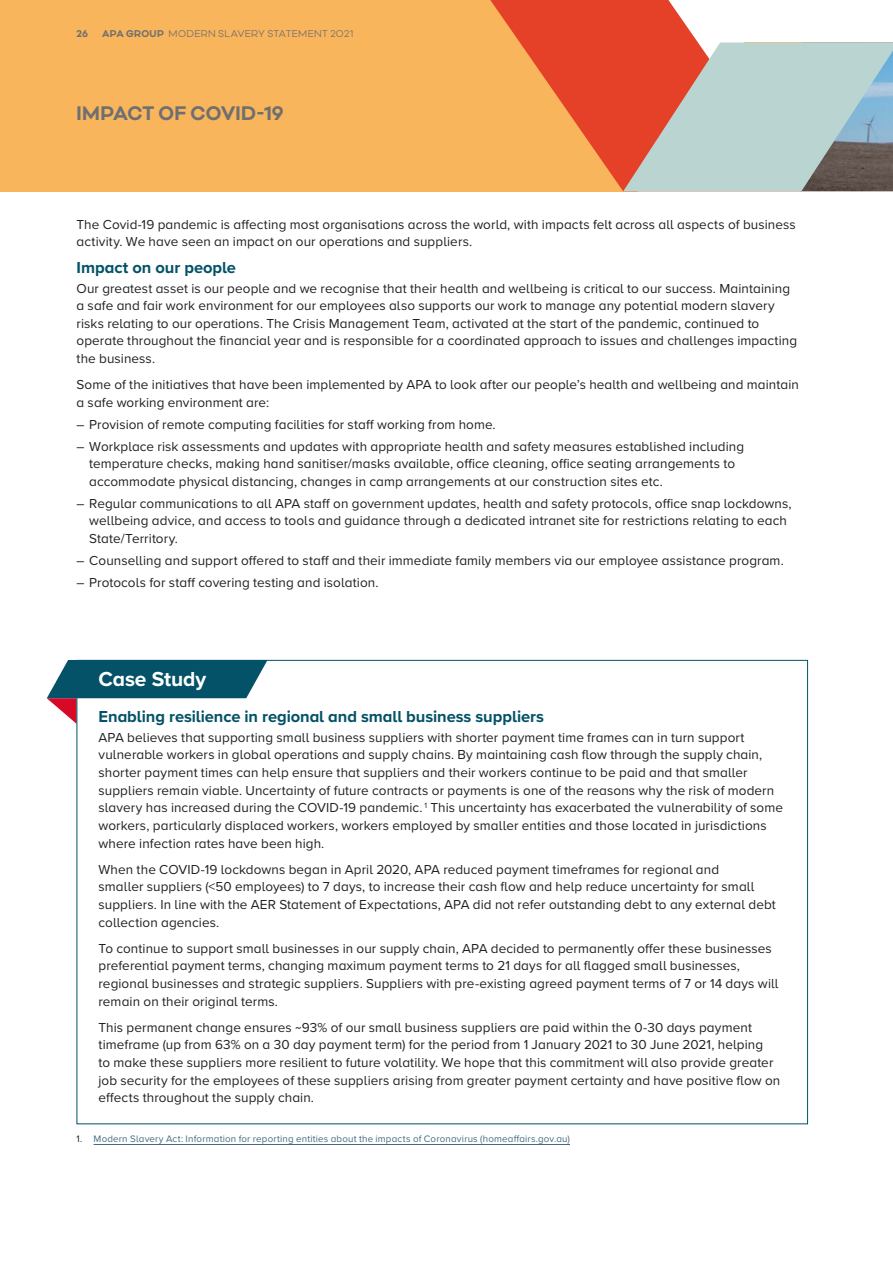
<style>
.page{position:relative;width:893px;height:1263px;background:#fff}
.page>*{position:absolute;margin:0;border:0;box-sizing:border-box;transform-origin:0 0}
.t1{font:700 21px "Proxima Nova";letter-spacing:-.005em;color:#fff}
.H0{font:700 18px "Galano Classic Alt";color:#706f6f}
.t2{font:700 16.5px "Proxima Nova";letter-spacing:-.005em;color:#045267}
.B0{font:13.5px/17.7px "Proxima Nova";letter-spacing:.01em;color:#212121}
.t3{font:9.75px "Proxima Nova";letter-spacing:.02em;color:#446b7f}
.t4{font:9px "Galano Classic Alt";letter-spacing:.03em;color:#706f6f}
.t5{font:700 9px "Galano Classic Alt";color:#706f6f}
.s1{font-weight:700}
.s2{font-family:"Galano Classic Alt"}
.s3{color:#212121}
</style>
<div class="page">
<div style="left:0;top:0;width:638px;height:191px;background:#f9b55c"></div>
<svg style="left:490px;top:0;width:311px;height:191px"></svg>
<svg style="left:623px;top:43px;width:270px;height:148px;background:#b7aca5"></svg>
<svg style="left:47px;top:660px;width:221px;height:64px"></svg>
<hr style="left:94px;top:1144px;width:476px;height:1px;background:#446b7f">
<p class="t5" style="left:77px;top:27px;width:13px">26</p>
<p class="t4" style="left:102px;top:27px;width:253px"><span class="s1">APA GROUP</span> MODERN SLAVERY STATEMENT 2021</p>
<p class="H0" style="left:77px;top:101px;width:209px">IMPACT OF COVID-19</p>
<p class="B0" style="left:77px;top:215px;width:721px">The Covid-19 pandemic is affecting most organisations across the world, with impacts felt across all aspects of business activity. We have seen an impact on our operations and suppliers.</p>
<h2 class="t2" style="left:77px;top:255px;width:161px">Impact on our people</h2>
<p class="B0" style="left:77px;top:279px;width:722px">Our greatest asset is our people and we recognise that their health and wellbeing is critical to our success. Maintaining a safe and fair work environment for our employees also supports our work to manage any potential modern slavery risks relating to our operations. The Crisis Management Team, activated at the start of the pandemic, continued to operate throughout the financial year and is responsible for a coordinated approach to issues and challenges impacting the business.</p>
<p class="B0" style="left:77px;top:375px;width:724px">Some of the initiatives that have been implemented by APA to look after our people’s health and wellbeing and maintain a safe working environment are:</p>
<p class="B0" style="left:77px;top:415px;width:421px">― Provision of remote computing facilities for staff working from home.</p>
<p class="B0" style="left:89px;top:437px;width:656px;text-indent:-13px">― Workplace risk assessments and updates with appropriate health and safety measures established including temperature checks, making hand sanitiser/masks available, office cleaning, office seating arrangements to accommodate physical distancing, changes in camp arrangements at our construction sites etc.</p>
<p class="B0" style="left:89px;top:494px;width:704px;text-indent:-13px">― Regular communications to all APA staff on government updates, health and safety protocols, office snap lockdowns, wellbeing advice, and access to tools and guidance through a dedicated intranet site for restrictions relating to each<br>State/Territory.</p>
<p class="B0" style="left:77px;top:551px;width:709px">― Counselling and support offered to staff and their immediate family members via our employee assistance program.</p>
<p class="B0" style="left:77px;top:573px;width:304px">― Protocols for staff covering testing and isolation.</p>
<h1 class="t1" style="left:99px;top:663px;width:109px">Case Study</h1>
<h2 class="t2" style="left:99px;top:704px;width:447px">Enabling resilience in regional and small business suppliers</h2>
<p class="B0" style="left:99px;top:728px;width:686px">APA believes that supporting small business suppliers with shorter payment time frames can in turn support vulnerable workers in global operations and supply chains. By maintaining cash flow through the supply chain, shorter payment times can help ensure that suppliers and their workers continue to be paid and that smaller suppliers remain viable. Uncertainty of future contracts or payments is one of the reasons why the risk of modern slavery has increased during the COVID-19 pandemic. <sup>1</sup> This uncertainty has exacerbated the vulnerability of some workers, particularly displaced workers, workers employed by smaller entities and those located in jurisdictions where infection rates have been high.</p>
<p class="B0" style="left:99px;top:860px;width:679px">When the COVID-19 lockdowns began in April 2020, APA reduced payment timeframes for regional and<br>smaller suppliers (&lt;50 employees) to 7 days, to increase their cash flow and help reduce uncertainty for small suppliers. In line with the AER Statement of Expectations, APA did not refer outstanding debt to any external debt collection agencies.</p>
<p class="B0" style="left:99px;top:939px;width:681px">To continue to support small businesses in our supply chain, APA decided to permanently offer these businesses preferential payment terms, changing maximum payment terms to 21 days for all flagged small businesses, regional businesses and strategic suppliers. Suppliers with pre-existing agreed payment terms of 7 or 14 days will remain on their original terms.</p>
<p class="B0" style="left:99px;top:1018px;width:683px">This permanent change ensures <span class="s2">~</span>93% of our small business suppliers are paid within the 0-30 days payment timeframe (up from 63% on a 30 day payment term) for the period from 1 January 2021 to 30 June 2021, helping<br>to make these suppliers more resilient to future volatility. We hope that this commitment will also provide greater job security for the employees of these suppliers arising from greater payment certainty and have positive flow on effects throughout the supply chain.</p>
<p class="t3" style="left:77px;top:1131px;width:495px"><span class="s3">1.</span> Modern Slavery Act: Information for reporting entities about the impacts of Coronavirus (homeaffairs.gov.au)</p>
</div>
